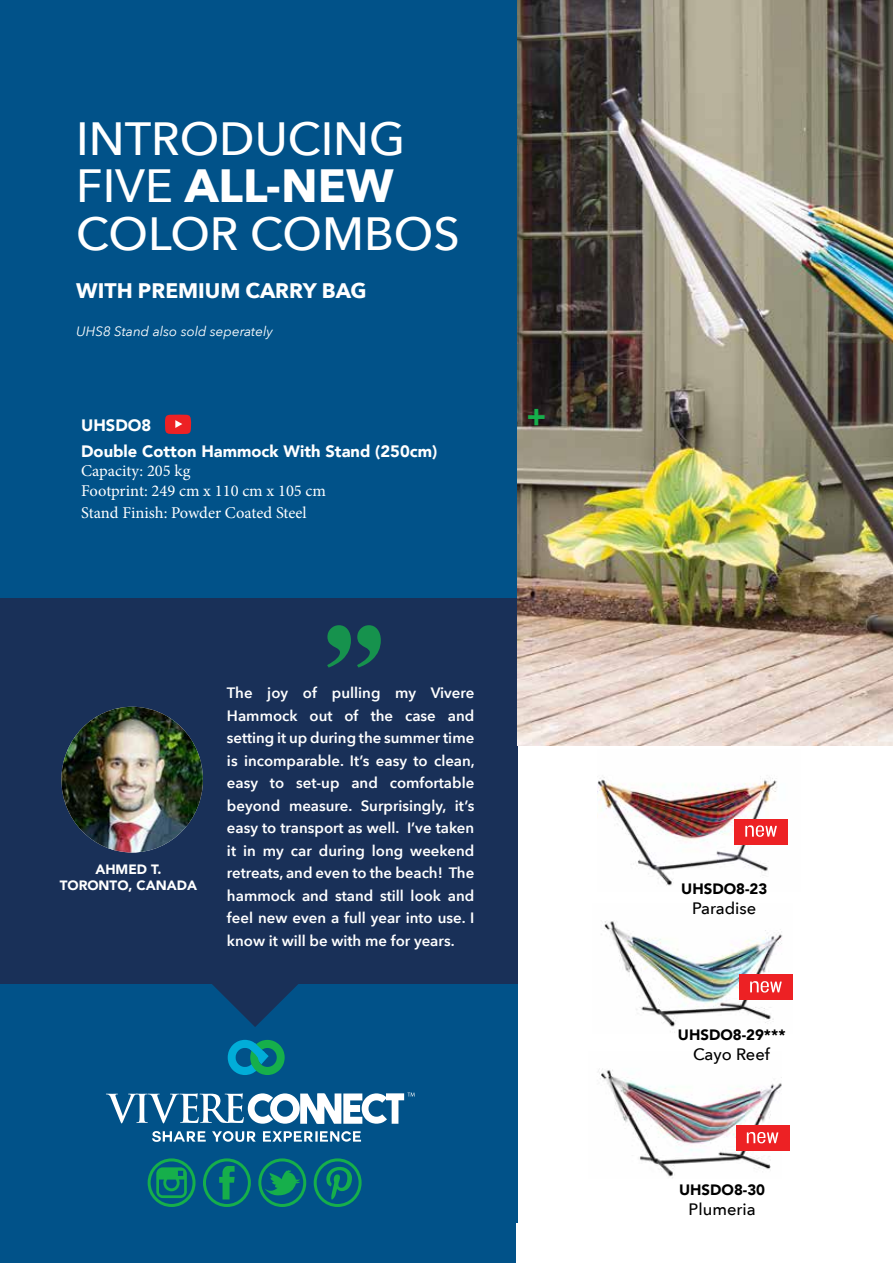
<style>
.page{position:relative;width:893px;height:1263px;background:#fff}
.page>*{position:absolute;margin:0;border:0;box-sizing:border-box;transform-origin:0 0}
.t1{font:500 46.5px/47.2px "Avenir Next";color:#fff}
.t2{font:900 30px "Avenir";color:#16af4b}
.t3{font:700 21px "Avenir Next";color:#fff}
.t4{font:16.5px/19.8px "Minion Pro";color:#fff}
.t5{font:900 16.5px "Avenir";color:#fff}
.t6{font:500 16.5px "Avenir Next";color:#000}
.t7{font:600 15px/22.5px "Avenir Next";color:#fff;text-align:justify}
.t8{font:900 15px "Avenir";color:#000}
.t9{font:italic 13.5px "Avenir Next";color:#fff}
.t10{font:900 13.5px/16.2px "Avenir";color:#fff;text-align:center}
.s1{font-weight:700}
</style>
<div class="page">
<img style="left:598px;top:1068px;width:183px;height:110px">
<div style="left:736px;top:1125px;width:53px;height:26px;background:#ed2124"></div>
<svg style="left:747px;top:1132px;width:31px;height:11px"></svg>
<img style="left:601px;top:921px;width:192px;height:112px">
<div style="left:739px;top:975px;width:53px;height:25px;background:#ed2124"></div>
<svg style="left:750px;top:981px;width:32px;height:11px"></svg>
<img style="left:597px;top:776px;width:191px;height:110px">
<div style="left:735px;top:819px;width:53px;height:25px;background:#ed2124"></div>
<svg style="left:745px;top:825px;width:32px;height:12px"></svg>
<div style="left:0;top:0;width:517px;height:1263px;background:#015289"></div>
<div style="left:0;top:599px;width:517px;height:385px;background:#193058"></div>
<img style="left:517px;top:0;width:376px;height:745px">
<svg style="left:212px;top:984px;width:86px;height:43px"></svg>
<svg style="left:327px;top:625px;width:54px;height:42px"></svg>
<img style="left:61px;top:707px;width:142px;height:145px">
<svg style="left:152px;top:1131px;width:209px;height:11px"></svg>
<svg style="left:106px;top:1092px;width:309px;height:32px"></svg>
<svg style="left:228px;top:1040px;width:57px;height:35px"></svg>
<svg style="left:156px;top:1167px;width:31px;height:31px"></svg>
<div style="left:148px;top:1158px;width:48px;height:49px;border:3px solid #16af4b;border-radius:50%"></div>
<svg style="left:219px;top:1166px;width:16px;height:33px"></svg>
<div style="left:203px;top:1158px;width:48px;height:49px;border:3px solid #16af4b;border-radius:50%"></div>
<svg style="left:264px;top:1170px;width:36px;height:25px"></svg>
<div style="left:258px;top:1158px;width:48px;height:49px;border:3px solid #16af4b;border-radius:50%"></div>
<svg style="left:326px;top:1166px;width:26px;height:33px"></svg>
<div style="left:314px;top:1158px;width:48px;height:49px;border:3px solid #16af4b;border-radius:50%"></div>
<svg style="left:165px;top:415px;width:26px;height:19px"></svg>
<div style="left:516px;top:1223px;width:377px;height:40px;background:#fff"></div>
<h1 class="t1" style="left:76px;top:114px;width:385px">INTRODUCING<br>FIVE <span class="s1">ALL-NEW<br></span>COLOR COMBOS</h1>
<h3 class="t3" style="left:76px;top:272px;width:292px">WITH PREMIUM CARRY BAG</h3>
<p class="t9" style="left:76px;top:320px;width:198px">UHS8 Stand also sold seperately</p>
<p class="t5" style="left:81px;top:411px;width:72px">UHSDO8</p>
<p class="t5" style="left:81px;top:437px;width:358px">Double Cotton Hammock With Stand (250cm)</p>
<p class="t4" style="left:81px;top:461px;width:246px">Capacity: 205 kg<br>Footprint: 249 cm x 110 cm x 105 cm</p>
<p class="t4" style="left:81px;top:503px;width:227px">Stand Finish: Powder Coated Steel</p>
<h2 class="t2" style="left:526px;top:390px;width:21px">+</h2>
<p class="t10" style="left:60px;top:861px;width:139px">AHMED T.<br>TORONTO, CANADA</p>
<p class="t7" style="left:227px;top:681px;width:249px">The joy of pulling my Vivere Hammock out of the case and setting it up during the summer time is incomparable. It’s easy to clean, easy to set-up and comfortable beyond measure. Surprisingly, it’s easy to transport as well. I’ve taken it in my car during long weekend retreats, and even to the beach! The hammock and stand still look and feel new even a full year into use. I know it will be with me for years.</p>
<p class="t8" style="left:681px;top:876px;width:88px">UHSDO8-23</p>
<p class="t6" style="left:692px;top:894px;width:66px">Paradise</p>
<p class="t8" style="left:678px;top:1022px;width:109px">UHSDO8-29***</p>
<p class="t6" style="left:693px;top:1040px;width:78px">Cayo Reef</p>
<p class="t8" style="left:679px;top:1177px;width:88px">UHSDO8-30</p>
<p class="t6" style="left:689px;top:1195px;width:68px">Plumeria</p>
</div>
